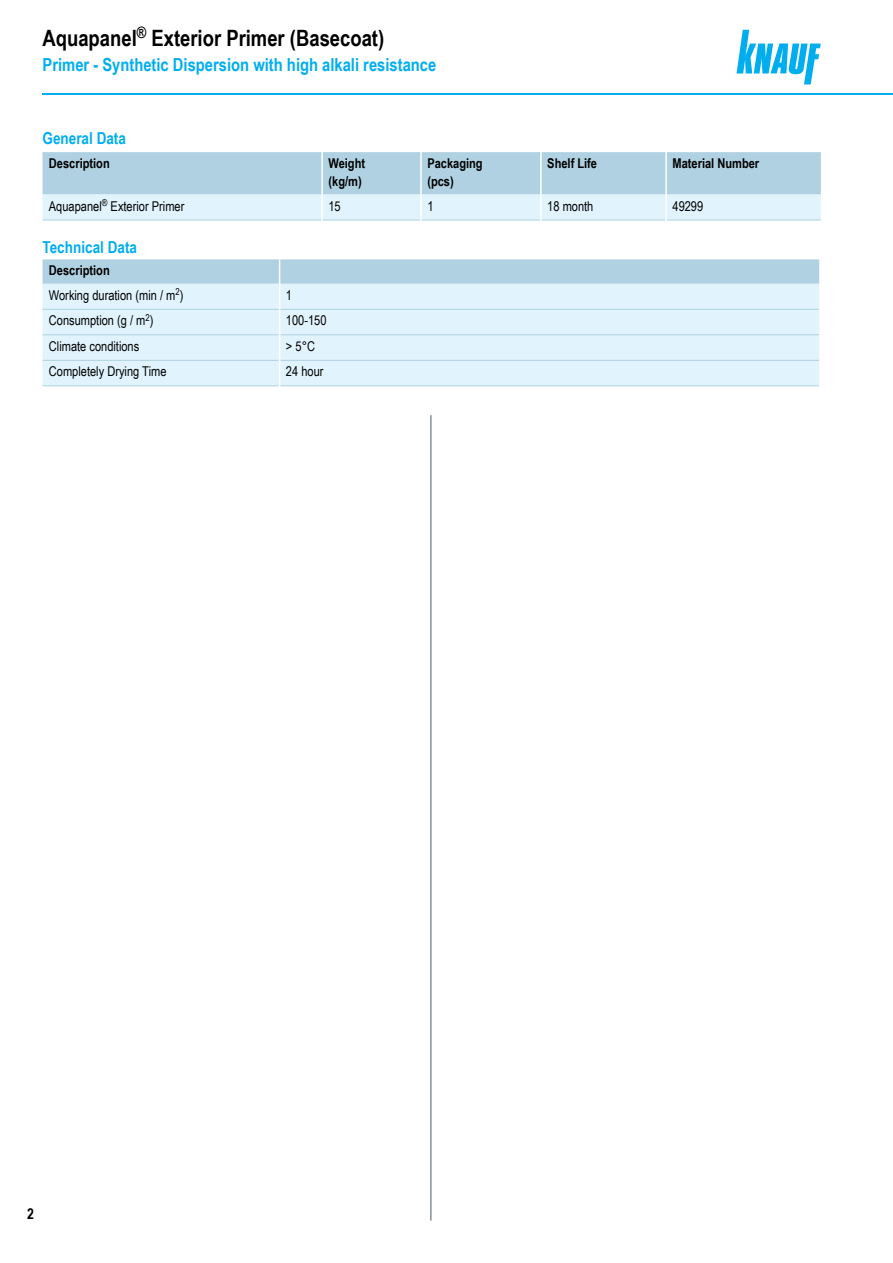
<style>
.page{position:relative;width:893px;height:1263px;background:#fff}
.page>*{position:absolute;margin:0;border:0;box-sizing:border-box;transform-origin:0 0}
.t1{font:700 22.5px "Arial Narrow";color:#000}
.t2{font:700 18px "Arial Narrow";color:#00aeef}
.t3{font:700 16.5px "Arial Narrow";color:#00aeef}
.t4{font:700 15px "Arial Narrow";color:#000}
.t5{font:13.5px/24.5px "Arial Narrow";color:#000}
.t6{font:700 13.5px/18px "Arial Narrow";color:#000}
.s1{font-weight:700}
</style>
<div class="page">
<svg style="left:737px;top:30px;width:84px;height:54px"></svg>
<hr style="left:43px;top:220px;width:278px;height:1px;background:#afd1e1">
<hr style="left:323px;top:220px;width:97px;height:1px;background:#afd1e1">
<hr style="left:422px;top:220px;width:118px;height:1px;background:#afd1e1">
<hr style="left:542px;top:220px;width:123px;height:1px;background:#afd1e1">
<hr style="left:667px;top:220px;width:154px;height:1px;background:#afd1e1">
<svg style="left:43px;top:152px;width:778px;height:68px;background:#c2deeb"></svg>
<svg style="left:43px;top:259px;width:777px;height:127px;background:#d6ecf6"></svg>
<hr style="left:819px;top:259px;width:2px;height:25px;background:#fff">
<hr style="left:43px;top:94px;width:850px;height:1px;background:#00aeef">
<hr style="left:430px;top:415px;width:2px;height:805px;background:#869197">
<h1 class="t1" style="left:43px;top:21px;width:343px">Aquapanel<sup>®</sup> Exterior Primer (Basecoat)</h1>
<h2 class="t2" style="left:43px;top:51px;width:395px">Primer - Synthetic Dispersion with high alkali resistance</h2>
<p class="t3" style="left:43px;top:125px;width:85px">General Data</p>
<p class="t6" style="left:49px;top:154px;width:62px">Description</p>
<p class="t6" style="left:328px;top:154px;width:38px">Weight (kg/m)</p>
<p class="t6" style="left:427px;top:154px;width:57px">Packaging (pcs)</p>
<p class="t6" style="left:547px;top:154px;width:51px">Shelf Life</p>
<p class="t6" style="left:672px;top:154px;width:88px">Material Number</p>
<p class="t5" style="left:49px;top:193px;width:137px">Aquapanel<sup>®</sup> Exterior Primer</p>
<p class="t5" style="left:328px;top:193px;width:14px">15</p>
<p class="t5" style="left:427px;top:193px;width:8px">1</p>
<p class="t5" style="left:547px;top:193px;width:48px">18 month</p>
<p class="t5" style="left:672px;top:193px;width:32px">49299</p>
<p class="t3" style="left:43px;top:234px;width:96px">Technical Data</p>
<p class="t5" style="left:49px;top:258px;width:136px"><span class="s1">Description<br></span>Working duration (min / m<sup>2</sup>)</p>
<p class="t5" style="left:286px;top:282px;width:8px">1</p>
<p class="t5" style="left:49px;top:308px;width:106px">Consumption (g / m<sup>2</sup>)</p>
<p class="t5" style="left:286px;top:308px;width:42px">100-150</p>
<p class="t5" style="left:49px;top:333px;width:92px">Climate conditions</p>
<p class="t5" style="left:286px;top:333px;width:31px">&gt; 5°C</p>
<p class="t5" style="left:49px;top:359px;width:119px">Completely Drying Time</p>
<p class="t5" style="left:286px;top:359px;width:39px">24 hour</p>
<p class="t4" style="left:27px;top:1202px;width:8px">2</p>
</div>
